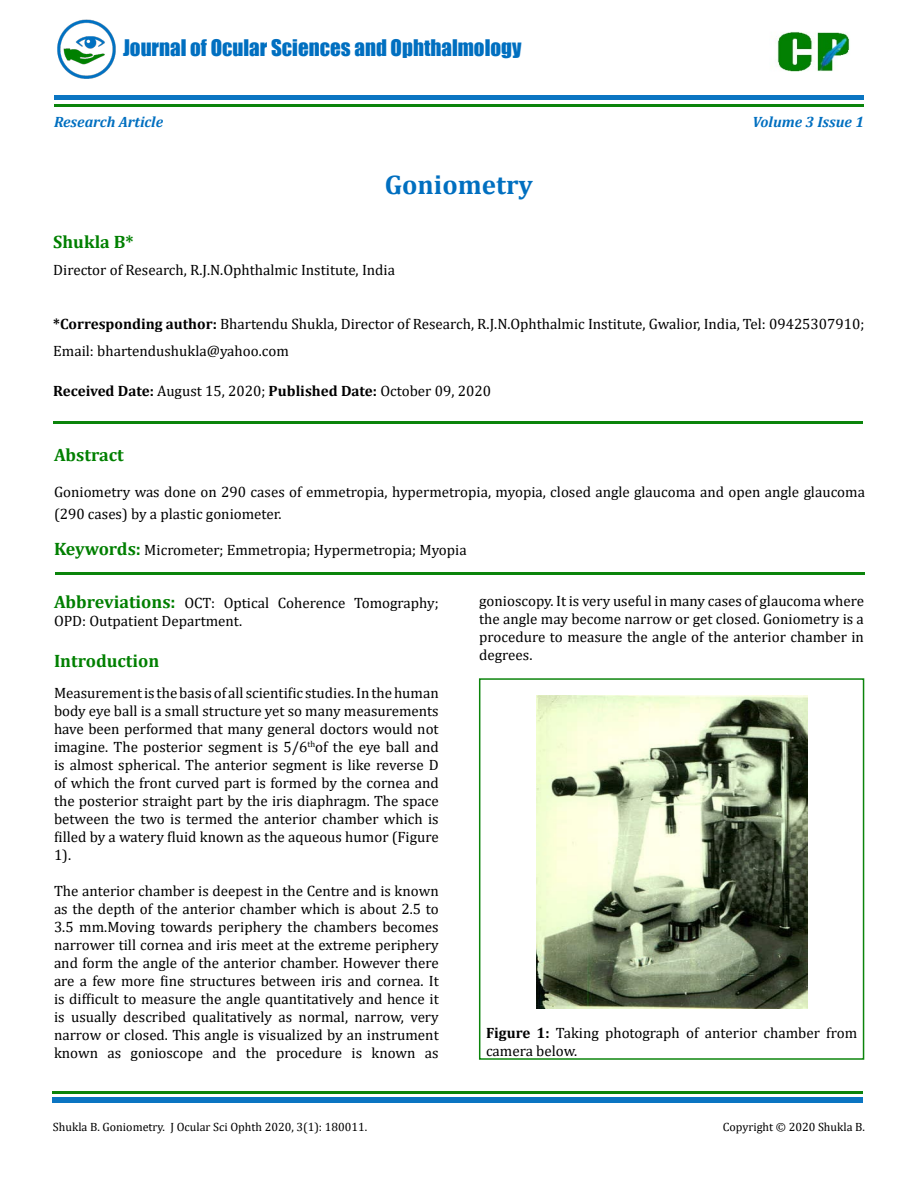
<style>
.page{position:relative;width:918px;height:1188px;background:#fff}
.page>*{position:absolute;margin:0;border:0;box-sizing:border-box;transform-origin:0 0}
.t1{font:700 27px "Cambria";color:#006fc0}
.t2{font:21px "Impact";color:#006fc0}
.t3{font:700 18px "Cambria";color:#008000}
.t4{font:15px/18px "Cambria";color:#000}
.t5{font:italic 700 15px "Cambria";color:#006fc0}
.t6{font:12px "Cambria";color:#000}
.s1{font-weight:700}
.s2{font-weight:700;font-size:18px;color:#007f01}
</style>
<div class="page">
<div style="left:54px;top:95px;width:810px;height:5px;background:#0b75c2"></div>
<div style="left:53px;top:1097px;width:810px;height:5px;background:#0b75c2"></div>
<hr style="left:53px;top:1091px;width:810px;height:3px;background:#007f01">
<hr style="left:54px;top:104px;width:810px;height:3px;background:#007f01">
<img style="left:777px;top:31px;width:73px;height:41px">
<img style="left:57px;top:19px;width:59px;height:60px">
<hr style="left:53px;top:421px;width:810px;height:2px;background:#007f01">
<hr style="left:55px;top:572px;width:810px;height:3px;background:#007f01">
<img style="left:536px;top:696px;width:271px;height:312px">
<div style="left:479px;top:678px;width:385px;height:382px;border:2px solid #007f01"></div>
<h2 class="t2" style="left:123px;top:32px;width:400px">Journal of Ocular Sciences and Ophthalmology</h2>
<p class="t5" style="left:54px;top:111px;width:111px">Research Article</p>
<p class="t5" style="left:752px;top:111px;width:113px">Volume 3 Issue 1</p>
<h1 class="t1" style="left:385px;top:166px;width:149px">Goniometry</h1>
<p class="t3" style="left:53px;top:229px;width:82px">Shukla B*</p>
<p class="t4" style="left:53px;top:261px;width:343px">Director of Research, R.J.N.Ophthalmic Institute, India</p>
<p class="t4" style="left:53px;top:310px;width:813px;line-height:27px"><span class="s1">*Corresponding author:</span> Bhartendu Shukla, Director of Research, R.J.N.Ophthalmic Institute, Gwalior, India, Tel: 09425307910;<br>Email: bhartendushukla@yahoo.com</p>
<p class="t4" style="left:53px;top:382px;width:439px"><span class="s1">Received Date:</span> August 15, 2020; <span class="s1">Published Date:</span> October 09, 2020</p>
<p class="t3" style="left:54px;top:442px;width:71px">Abstract</p>
<p class="t4" style="left:54px;top:480px;width:813px;line-height:22.5px">Goniometry was done on 290 cases of emmetropia, hypermetropia, myopia, closed angle glaucoma and open angle glaucoma (290 cases) by a plastic goniometer.</p>
<p class="t4" style="left:54px;top:541px;width:414px"><span class="s2">Keywords:</span> Micrometer; Emmetropia; Hypermetropia; Myopia</p>
<p class="t4" style="left:54px;top:594px;width:386px"><span class="s2">Abbreviations:</span> OCT: Optical Coherence Tomography;<br>OPD: Outpatient Department.</p>
<p class="t3" style="left:54px;top:648px;width:107px">Introduction</p>
<p class="t4" style="left:54px;top:684px;width:386px;text-align:justify">Measurement is the basis of all scientific studies. In the human body eye ball is a small structure yet so many measurements have been performed that many general doctors would not imagine. The posterior segment is 5/6<sup>th</sup>of the eye ball and is almost spherical. The anterior segment is like reverse D of which the front curved part is formed by the cornea and the posterior straight part by the iris diaphragm. The space between the two is termed the anterior chamber which is filled by a watery fluid known as the aqueous humor (Figure 1).</p>
<p class="t4" style="left:54px;top:882px;width:386px;text-align:justify">The anterior chamber is deepest in the Centre and is known as the depth of the anterior chamber which is about 2.5 to 3.5 mm.Moving towards periphery the chambers becomes narrower till cornea and iris meet at the extreme periphery and form the angle of the anterior chamber. However there are a few more fine structures between iris and cornea. It is difficult to measure the angle quantitatively and hence it is usually described qualitatively as normal, narrow, very narrow or closed. This angle is visualized by an instrument known as gonioscope and the procedure is known as</p>
<p class="t4" style="left:479px;top:591px;width:386px;text-align:justify">gonioscopy. It is very useful in many cases of glaucoma where the angle may become narrow or get closed. Goniometry is a procedure to measure the angle of the anterior chamber in degrees.</p>
<p class="t4" style="left:486px;top:1023px;width:373px"><span class="s1">Figure 1:</span> Taking photograph of anterior chamber from camera below.</p>
<p class="t6" style="left:53px;top:1120px;width:316px">Shukla B. Goniometry. J Ocular Sci Ophth 2020, 3(1): 180011.</p>
<p class="t6" style="left:723px;top:1120px;width:144px">Copyright © 2020 Shukla B.</p>
</div>
